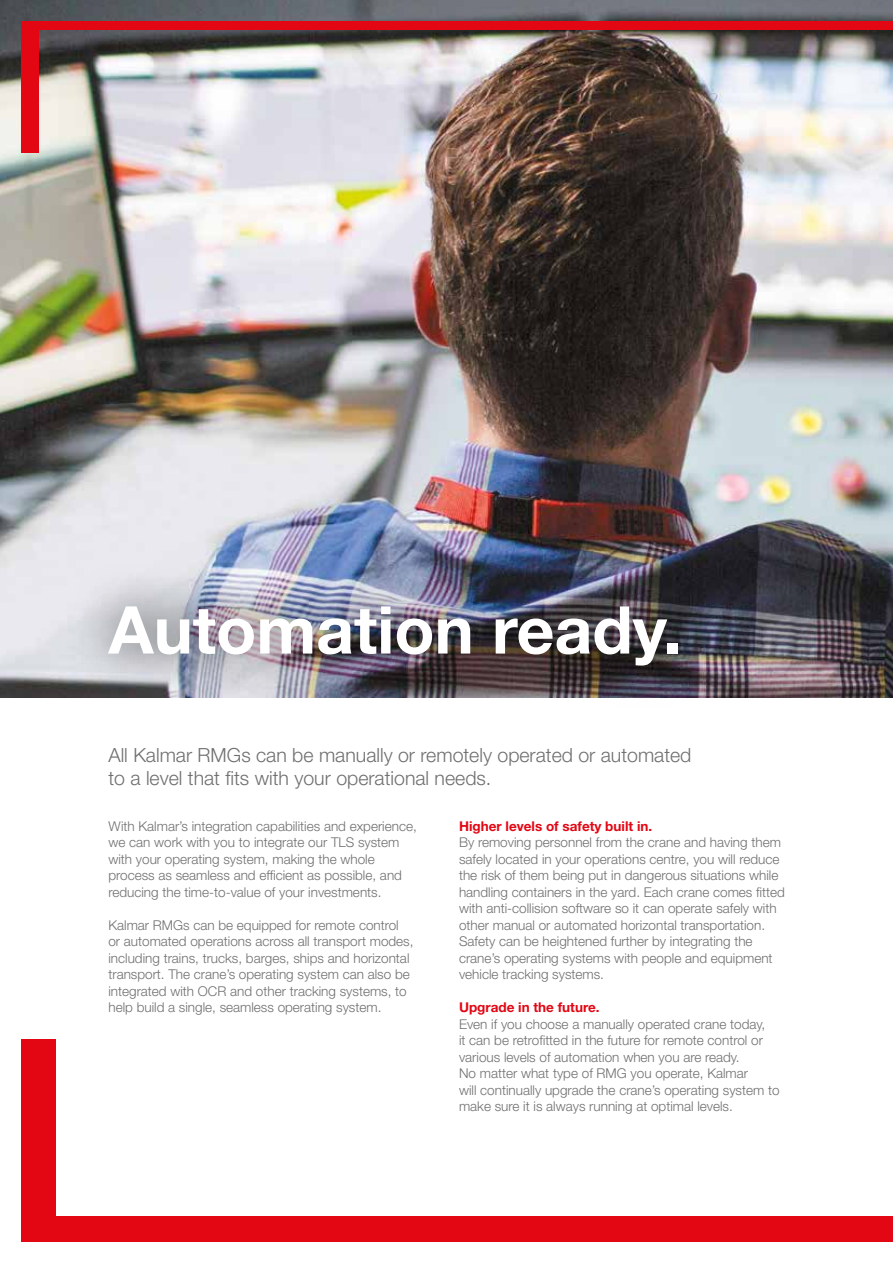
<style>
.page{position:relative;width:893px;height:1263px;background:#fff}
.page>*{position:absolute;margin:0;border:0;box-sizing:border-box;transform-origin:0 0}
.t1{font:700 66px "Helvetica Neue LT Std";color:#fff}
.t2{font:300 19.5px/22.5px "Helvetica Neue LT Std";color:#706f6f}
.t3{font:300 13.5px/16.5px "Helvetica Neue LT Std";color:#706f6f}
.t4{font:700 13.5px "Helvetica Neue LT Std";color:#e30613}
</style>
<div class="page">
<img style="left:0;top:0;width:893px;height:697px">
<div style="left:21px;top:21px;width:17px;height:131px;background:#e30613"></div>
<div style="left:21px;top:21px;width:872px;height:9px;background:#e30613"></div>
<div style="left:66px;top:562px;width:655px;height:148px;background:#000;opacity:.75"></div>
<div style="left:21px;top:1216px;width:872px;height:26px;background:#e30613"></div>
<div style="left:21px;top:1040px;width:34px;height:202px;background:#e30613"></div>
<h1 class="t1" style="left:108px;top:589px;width:575px">Automation ready.</h1>
<h2 class="t2" style="left:108px;top:744px;width:585px">All Kalmar RMGs can be manually or remotely operated or automated to a level that fits with your operational needs.</h2>
<p class="t3" style="left:108px;top:817px;width:310px">With Kalmar’s integration capabilities and experience, we can work with you to integrate our TLS system with your operating system, making the whole process as seamless and efficient as possible, and reducing the time-to-value of your investments.</p>
<p class="t3" style="left:108px;top:916px;width:307px">Kalmar RMGs can be equipped for remote control or automated operations across all transport modes, including trains, trucks, barges, ships and horizontal transport. The crane’s operating system can also be integrated with OCR and other tracking systems, to help build a single, seamless operating system.</p>
<p class="t4" style="left:459px;top:817px;width:195px">Higher levels of safety built in.</p>
<p class="t3" style="left:459px;top:834px;width:327px">By removing personnel from the crane and having them safely located in your operations centre, you will reduce the risk of them being put in dangerous situations while handling containers in the yard. Each crane comes fitted with anti-collision software so it can operate safely with other manual or automated horizontal transportation.<br>Safety can be heightened further by integrating the crane’s operating systems with people and equipment vehicle tracking systems.</p>
<p class="t4" style="left:459px;top:999px;width:142px">Upgrade in the future.</p>
<p class="t3" style="left:459px;top:1015px;width:322px">Even if you choose a manually operated crane today,<br>it can be retrofitted in the future for remote control or various levels of automation when you are ready.<br>No matter what type of RMG you operate, Kalmar<br>will continually upgrade the crane’s operating system to make sure it is always running at optimal levels.</p>
</div>
